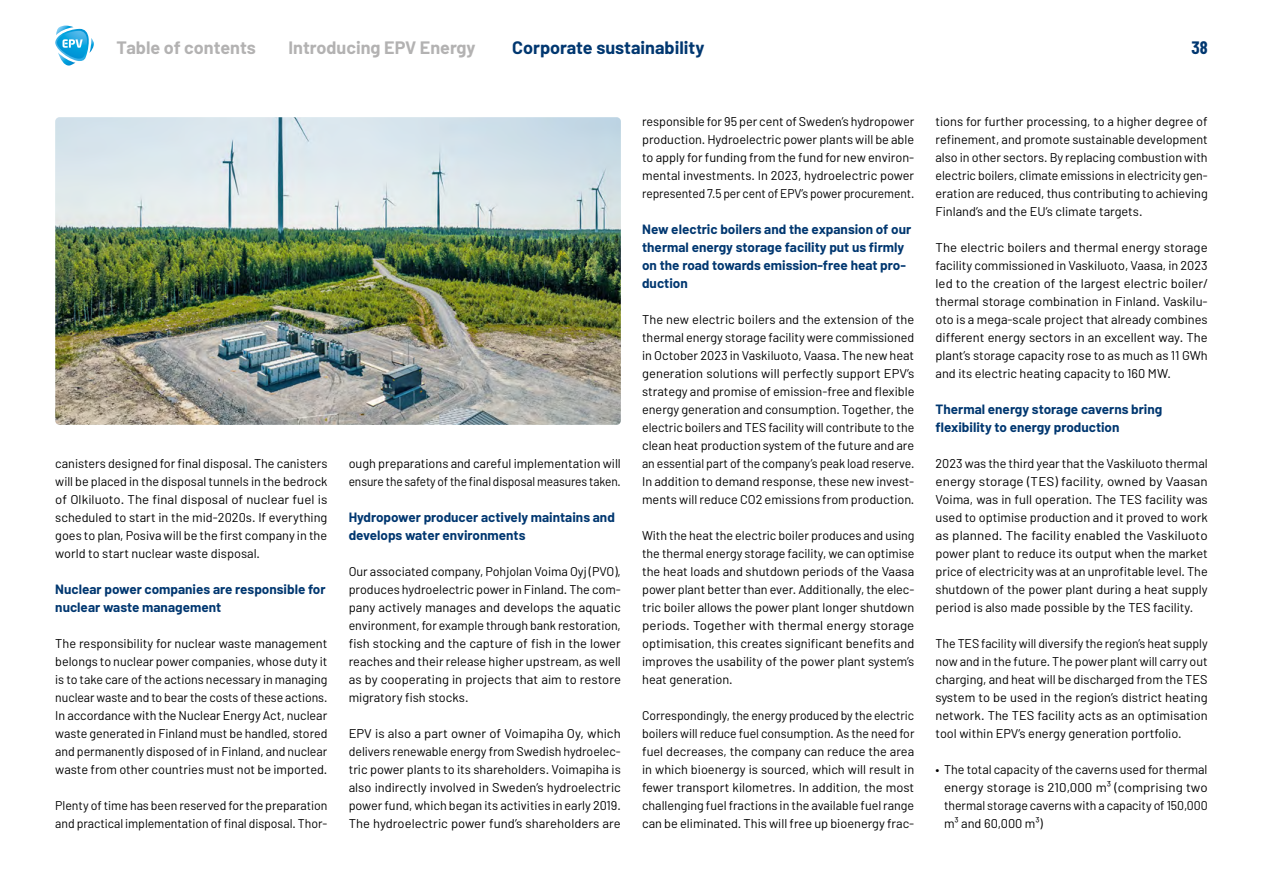
<style>
.page{position:relative;width:1263px;height:893px;background:#fff}
.page>*{position:absolute;margin:0;border:0;box-sizing:border-box;transform-origin:0 0}
.t1{font:700 18px "Barlow";color:#b3b2b2}
.t2{font:700 18px "Barlow";color:#003770}
.t3{font:700 18px "Barlow Condensed";color:#003770}
.t4{font:700 13.5px/18px "Barlow";color:#003770}
.t5{font:12.75px/18px "Barlow";color:#000;text-align:justify}
.t6{font:12.75px/18px "Barlow";color:#000;text-align:justify;scale:.96 1}
</style>
<div class="page">
<svg style="left:55px;top:26px;width:39px;height:40px"></svg>
<img style="left:55px;top:117px;width:566px;height:308px">
<h1 class="t1" style="left:117px;top:36px;width:141px">Table of contents</h1>
<h1 class="t1" style="left:288px;top:36px;width:189px">Introducing EPV Energy</h1>
<h1 class="t2" style="left:512px;top:36px;width:194px">Corporate sustainability</h1>
<h1 class="t3" style="left:1191px;top:36px;width:18px">38</h1>
<p class="t5" style="left:55px;top:454px;width:274px">canisters designed for final disposal. The canisters will be placed in the disposal tunnels in the bedrock of Olkiluoto. The final disposal of nuclear fuel is scheduled to start in the mid-2020s. If everything goes to plan, Posiva will be the first company in the world to start nuclear waste disposal.</p>
<p class="t4" style="left:55px;top:580px;width:272px">Nuclear power companies are responsible for nuclear waste management</p>
<p class="t5" style="left:55px;top:634px;width:274px">The responsibility for nuclear waste management belongs to nuclear power companies, whose duty it is to take care of the actions necessary in managing nuclear waste and to bear the costs of these actions.<br>In accordance with the Nuclear Energy Act, nuclear waste generated in Finland must be handled, stored and permanently disposed of in Finland, and nuclear waste from other countries must not be imported.</p>
<p class="t5" style="left:55px;top:796px;width:274px">Plenty of time has been reserved for the preparation and practical implementation of final disposal. Thor-</p>
<p class="t5" style="left:349px;top:454px;width:274px">ough preparations and careful implementation will ensure the safety of the final disposal measures taken.</p>
<p class="t4" style="left:349px;top:508px;width:268px">Hydropower producer actively maintains and develops water environments</p>
<p class="t5" style="left:349px;top:562px;width:274px">Our associated company, Pohjolan Voima Oyj (PVO), produces hydroelectric power in Finland. The com&shy;pany actively manages and develops the aquatic environment, for example through bank restoration, fish stocking and the capture of fish in the lower reaches and their release higher upstream, as well as by cooperating in projects that aim to restore migratory fish stocks.</p>
<p class="t5" style="left:349px;top:724px;width:274px">EPV is also a part owner of Voimapiha Oy, which delivers renewable energy from Swedish hydroelec&shy;tric power plants to its shareholders. Voimapiha is also indirectly involved in Sweden’s hydroelectric power fund, which began its activities in early 2019.<br>The hydroelectric power fund’s shareholders are</p>
<p class="t5" style="left:642px;top:112px;width:274px">responsible for 95 per cent of Sweden’s hydropower production. Hydroelectric power plants will be able to apply for funding from the fund for new environ&shy;mental investments. In 2023, hydroelectric power represented 7.5 per cent of EPV’s power procurement.</p>
<p class="t4" style="left:642px;top:220px;width:271px">New electric boilers and the expansion of our thermal energy storage facility put us firmly on the road towards emission-free heat pro&shy;duction</p>
<p class="t5" style="left:642px;top:310px;width:274px">The new electric boilers and the extension of the thermal energy storage facility were commissioned in October 2023 in Vaskiluoto, Vaasa. The new heat generation solutions will perfectly support EPV’s strategy and promise of emission-free and flexible energy generation and consumption. Together, the electric boilers and TES facility will contribute to the clean heat production system of the future and are an essential part of the company’s peak load reserve.<br>In addition to demand response, these new invest&shy;ments will reduce CO2 emissions from production.</p>
<p class="t5" style="left:642px;top:526px;width:274px">With the heat the electric boiler produces and using the thermal energy storage facility, we can optimise the heat loads and shutdown periods of the Vaasa power plant better than ever. Additionally, the elec&shy;tric boiler allows the power plant longer shutdown periods. Together with thermal energy storage optimisation, this creates significant benefits and improves the usability of the power plant system’s heat generation.</p>
<p class="t6" style="left:642px;top:706px;width:285px">Correspondingly, the energy produced by the electric boilers will reduce fuel consumption. As the need for fuel decreases, the company can reduce the area in which bioenergy is sourced, which will result in fewer transport kilometres. In addition, the most challenging fuel fractions in the available fuel range can be eliminated. This will free up bioenergy frac-</p>
<p class="t5" style="left:935px;top:112px;width:274px">tions for further processing, to a higher degree of refinement, and promote sustainable development also in other sectors. By replacing combustion with electric boilers, climate emissions in electricity gen&shy;eration are reduced, thus contributing to achieving Finland’s and the EU’s climate targets.</p>
<p class="t5" style="left:935px;top:238px;width:274px">The electric boilers and thermal energy storage facility commissioned in Vaskiluoto, Vaasa, in 2023 led to the creation of the largest electric boiler/ thermal storage combination in Finland. Vaskilu&shy;oto is a mega-scale project that already combines different energy sectors in an excellent way. The plant’s storage capacity rose to as much as 11 GWh and its electric heating capacity to 160 MW.</p>
<p class="t4" style="left:935px;top:400px;width:228px">Thermal energy storage caverns bring flexibility to energy production</p>
<p class="t5" style="left:935px;top:454px;width:274px">2023 was the third year that the Vaskiluoto thermal energy storage (TES) facility, owned by Vaasan Voima, was in full operation. The TES facility was used to optimise production and it proved to work as planned. The facility enabled the Vaskiluoto power plant to reduce its output when the market price of electricity was at an unprofitable level. The shutdown of the power plant during a heat supply period is also made possible by the TES facility.</p>
<p class="t5" style="left:935px;top:634px;width:274px">The TES facility will diversify the region’s heat supply now and in the future. The power plant will carry out charging, and heat will be discharged from the TES system to be used in the region’s district heating network. The TES facility acts as an optimisation tool within EPV’s energy generation portfolio.</p>
<p class="t5" style="left:944px;top:760px;width:265px;text-indent:-9px">• The total capacity of the caverns used for thermal energy storage is 210,000 m³ (comprising two thermal storage caverns with a capacity of 150,000 m³ and 60,000 m³)</p>
</div>
